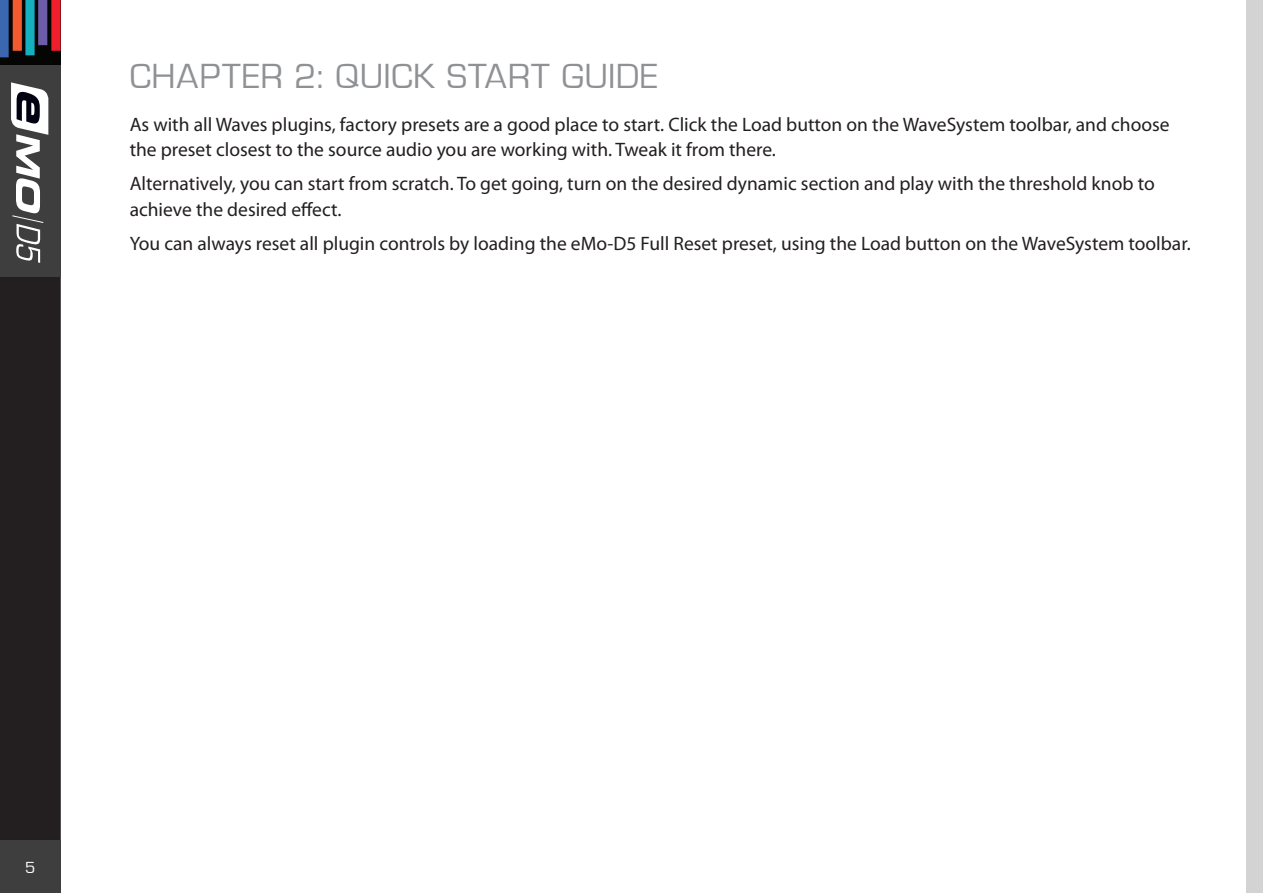
<style>
.page{position:relative;width:1263px;height:893px;background:#fff}
.page>*{position:absolute;margin:0;border:0;box-sizing:border-box;transform-origin:0 0}
.t1{font:36px "Eurostile CCS Normal";letter-spacing:.015em;color:#8f9194}
.t2{font:19.5px/25.5px "Myriad Pro";color:#231f20}
.t3{font:16.5px "Eurostile CCS Normal";color:#fff}
</style>
<div class="page">
<div style="left:0;top:276px;width:61px;height:564px;background:#231f20"></div>
<div style="left:0;top:840px;width:61px;height:53px;background:#3e3e3f"></div>
<div style="left:0;top:0;width:61px;height:276px;background:#3e3e3f"></div>
<img style="left:0;top:0;width:61px;height:64px">
<svg style="left:12px;top:82px;width:36px;height:181px"></svg>
<div style="left:1246px;top:0;width:17px;height:893px;background:#d3d3d3"></div>
<h1 class="t1" style="left:130px;top:57px;width:530px">CHAPTER 2: QUICK START GUIDE</h1>
<p class="t2" style="left:130px;top:111px;width:1041px">As with all Waves plugins, factory presets are a good place to start. Click the Load button on the WaveSystem toolbar, and choose the preset closest to the source audio you are working with. Tweak it from there.</p>
<p class="t2" style="left:130px;top:171px;width:1026px">Alternatively, you can start from scratch To. get going, turn on the desired dynamic section and play with the threshold knob to achieve the desired effect.</p>
<p class="t2" style="left:130px;top:230px;width:1062px">You can always reset all plugin controls by loading the eMo D- 5 Full Reset preset, using the Load button on the WaveSystem toolbar.</p>
<p class="t3" style="left:25px;top:859px;width:12px">5</p>
</div>
